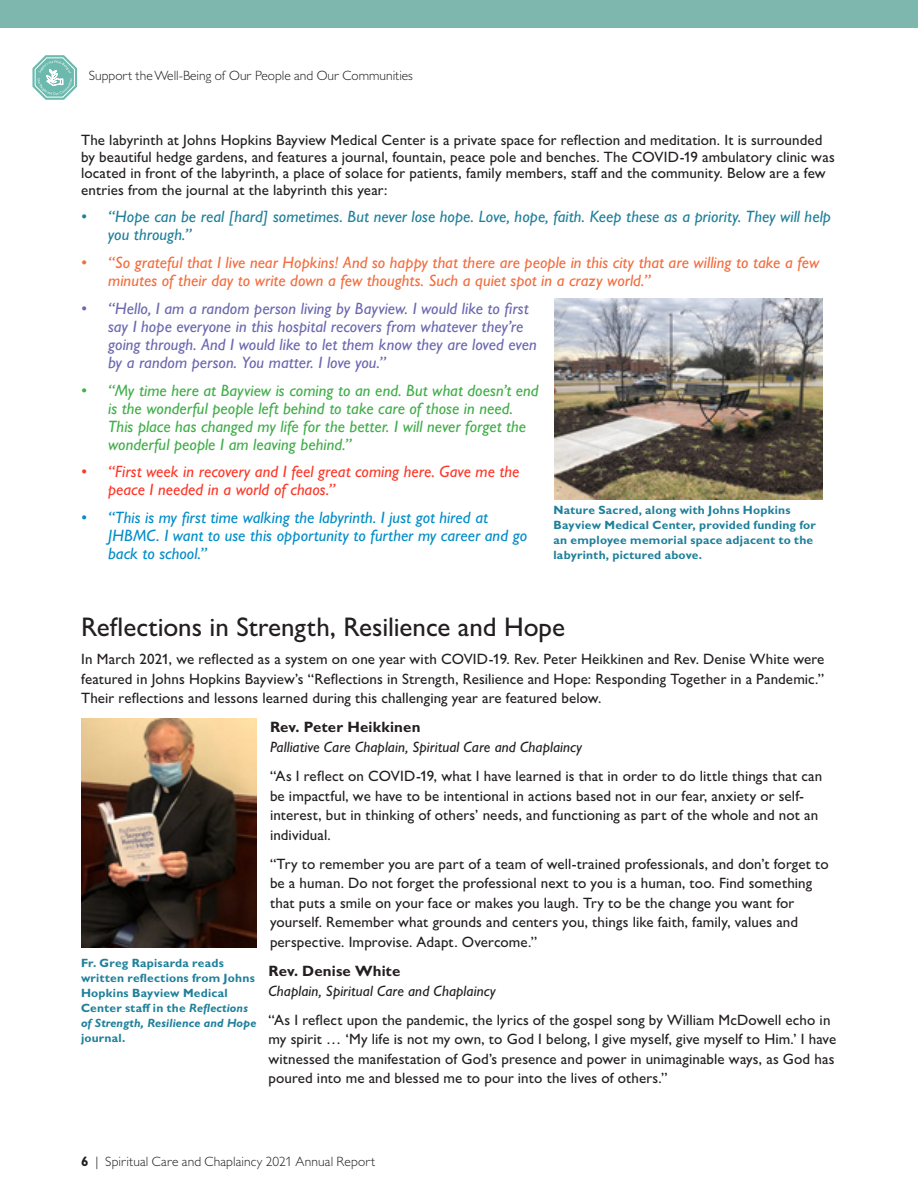
<style>
.page{position:relative;width:918px;height:1188px;background:#fff}
.page>*{position:absolute;margin:0;border:0;box-sizing:border-box;transform-origin:0 0}
.t1{font:500 27px "Gill Sans MT Std";letter-spacing:-.005em;color:#231f20}
.t2{font:italic 500 16.5px/18px "Gill Sans MT Std";letter-spacing:.005em;color:#6b68af}
.t3{font:italic 500 16.5px/18px "Gill Sans MT Std";letter-spacing:.005em;color:#40ae49}
.t4{font:italic 500 16.5px/18px "Gill Sans MT Std";letter-spacing:.005em;color:#f26d3e}
.t5{font:italic 500 16.5px/18px "Gill Sans MT Std";letter-spacing:.005em;color:#008dc8}
.t6{font:italic 500 16.5px/18px "Gill Sans MT Std";letter-spacing:.005em;color:#1f809a}
.t7{font:italic 500 16.5px/18px "Gill Sans MT Std";letter-spacing:.005em;color:#fc3829}
.T1{font:500 15px/19.5px "Gill Sans MT Std";letter-spacing:.005em;color:#231f20}
.T1-2{font:italic 500 15px/19.5px "Gill Sans MT Std";letter-spacing:.01em;color:#231f20}
.t8{font:300 13.5px "Gill Sans MT Std";color:#231f20}
.C1{font:700 12px/15px "Gill Sans MT Std";letter-spacing:.02em;color:#1f809a}
.s1{font-weight:700;font-style:normal}
.s2{font-style:italic}
.s3{font-weight:700}
</style>
<div class="page">
<img style="left:554px;top:298px;width:269px;height:202px">
<img style="left:81px;top:718px;width:175px;height:230px">
<div style="left:0;top:0;width:918px;height:28px;background:#7eb7ad"></div>
<svg style="left:32px;top:55px;width:45px;height:45px"></svg>
<p class="t8" style="left:89px;top:67px;width:326px">Support the Well-Being of Our People and Our Communities</p>
<p class="T1" style="left:81px;top:132px;width:755px;line-height:16.5px">The labyrinth at Johns Hopkins Bayview Medical Center is a private space for reflection and meditation. It is surrounded by beautiful hedge gardens, and features a journal, fountain, peace pole and benches. The COVID-19 ambulatory clinic was located in front of the labyrinth, a place of solace for patients, family members, staff and the community. Below are a few entries from the journal at the labyrinth this year:</p>
<p class="t6" style="left:108px;top:208px;width:724px;text-indent:-27px">• “Hope can be real [hard] sometimes. But never lose hope. Love, hope, faith. Keep these as a priority. They will help you through.”</p>
<p class="t4" style="left:108px;top:253px;width:712px;text-indent:-27px">• “So grateful that I live near Hopkins! And so happy that there are people in this city that are willing to take a few minutes of their day to write down a few thoughts. Such a quiet spot in a crazy world.”</p>
<p class="t2" style="left:108px;top:299px;width:430px;text-indent:-27px">• “Hello, I am a random person living by Bayview. I would like to first say I hope everyone in this hospital recovers from whatever they’re going through. And I would like to let them know they are loved even by a random person. You matter. I love you.”</p>
<p class="t3" style="left:108px;top:381px;width:432px;text-indent:-27px">• “My time here at Bayview is coming to an end. But what doesn’t end is the wonderful people left behind to take care of those in need.<br>This place has changed my life for the better. I will never forget the wonderful people I am leaving behind.”</p>
<p class="t7" style="left:108px;top:463px;width:413px;text-indent:-27px">• “First week in recovery and I feel great coming here. Gave me the peace I needed in a world of chaos.”</p>
<p class="t5" style="left:108px;top:508px;width:420px;text-indent:-27px">• “This is my first time walking the labyrinth. I just got hired at<br>JHBMC. I want to use this opportunity to further my career and go back to school.”</p>
<p class="C1" style="left:554px;top:503px;width:264px">Nature Sacred, along with Johns Hopkins Bayview Medical Center, provided funding for an employee memorial space adjacent to the labyrinth, pictured above.</p>
<h2 class="t1" style="left:81px;top:611px;width:485px">Reflections in Strength, Resilience and Hope</h2>
<p class="T1" style="left:81px;top:649px;width:745px;text-align:justify">In March 2021, we reflected as a system on one year with COVID-19. Rev. Peter Heikkinen and Rev. Denise White were featured in Johns Hopkins Bayview’s “Reflections in Strength, Resilience and Hope: Responding Together in a Pandemic.” Their reflections and lessons learned during this challenging year are featured below.</p>
<p class="T1-2" style="left:270px;top:717px;width:314px"><span class="s1">Rev. Peter Heikkinen<br></span>Palliative Care Chaplain, Spiritual Care and Chaplaincy</p>
<p class="T1" style="left:270px;top:766px;width:554px">“As I reflect on COVID-19, what I have learned is that in order to do little things that can be impactful, we have to be intentional in actions based not in our fear, anxiety or self&shy;interest, but in thinking of others’ needs, and functioning as part of the whole and not an individual.</p>
<p class="T1" style="left:270px;top:854px;width:560px">“Try to remember you are part of a team of well-trained professionals, and don’t forget to be a human. Do not forget the professional next to you is a human, too. Find something that puts a smile on your face or makes you laugh. Try to be the change you want for yourself. Remember what grounds and centers you, things like faith, family, values and perspective. Improvise. Adapt. Overcome.”</p>
<p class="T1-2" style="left:268px;top:961px;width:229px"><span class="s1">Rev. Denise White<br></span>Chaplain, Spiritual Care and Chaplaincy</p>
<p class="T1" style="left:268px;top:1010px;width:569px">“As I reflect upon the pandemic, the lyrics of the gospel song by William McDowell echo in my spirit … ‘My life is not my own, to God I belong, I give myself, give myself to Him.’ I have witnessed the manifestation of God’s presence and power in unimaginable ways, as God has poured into me and blessed me to pour into the lives of others.”</p>
<p class="C1" style="left:81px;top:955px;width:177px">Fr. Greg Rapisarda reads written reflections from Johns<br>Hopkins Bayview Medical<br>Center staff in the <span class="s2">Reflections of Strength, Resilience and Hope </span>journal.</p>
<p class="t8" style="left:81px;top:1153px;width:296px"><span class="s3">6</span> | Spiritual Care and Chaplaincy 2021 Annual Report</p>
</div>
